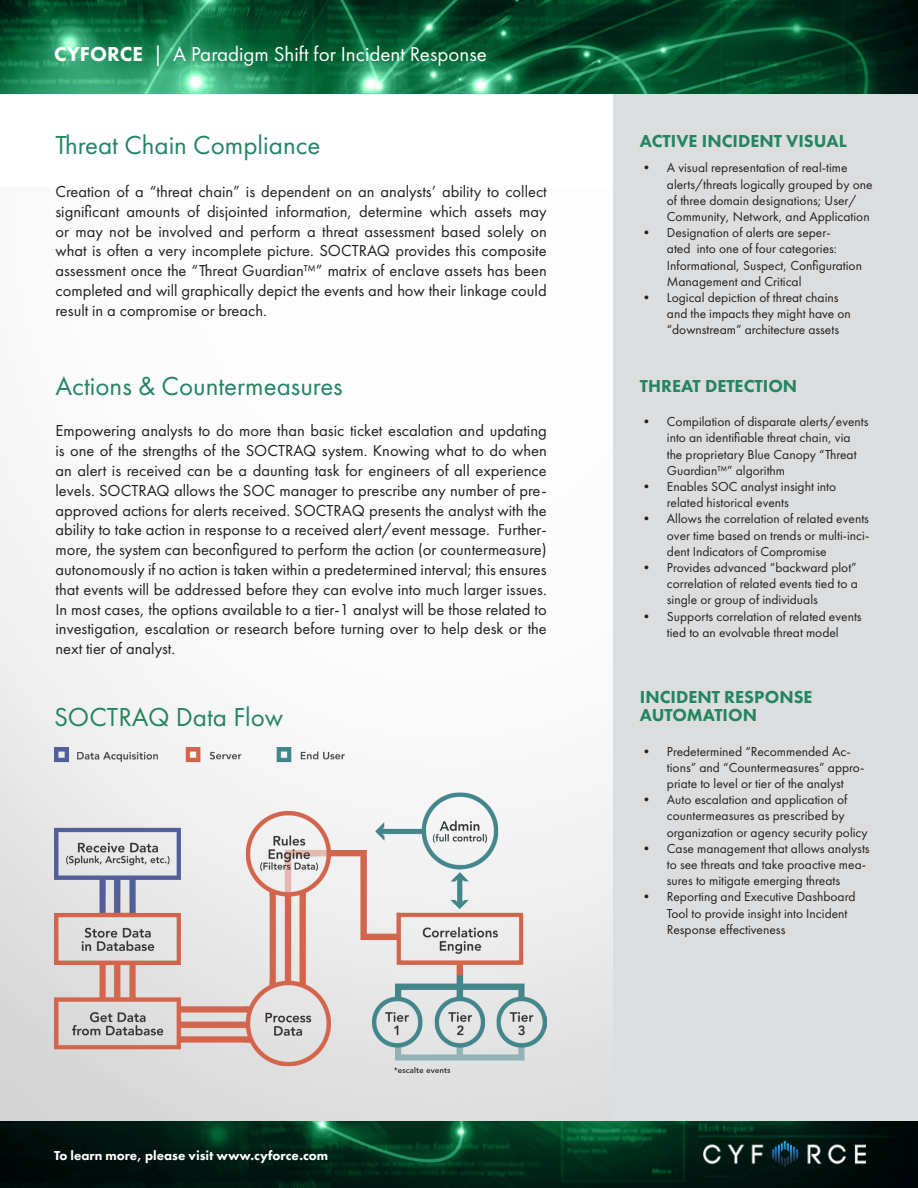
<style>
.page{position:relative;width:918px;height:1188px;background:#fff}
.page>*{position:absolute;margin:0;border:0;box-sizing:border-box;transform-origin:0 0}
.t1{font:27px "Futura PT";color:#248560}
.t2{font:21px "Futura PT";color:#fff}
.t3{font:800 18px "Futura PT";color:#248560}
.t4{font:16.5px/19.8px "Futura PT";color:#231f20;text-align:justify}
.t5{font:13.5px/16.2px "Futura PT";color:#231f20}
.t6{font:800 13.5px "Futura PT";color:#fff}
.s1{font-weight:800}
</style>
<div class="page">
<img style="left:0;top:187px;width:918px;height:1001px">
<div style="left:614px;top:94px;width:304px;height:1027px;background:#dcdddf"></div>
<img style="left:0;top:0;width:918px;height:94px">
<img style="left:704px;top:1141px;width:162px;height:26px">
<img style="left:54px;top:748px;width:493px;height:327px">
<p class="t2" style="left:54px;top:41px;width:434px"><span class="s1">CYFORCE</span> | A Paradigm Shift for Incident Response</p>
<p class="t1" style="left:56px;top:129px;width:267px">Threat Chain Compliance</p>
<p class="t4" style="left:56px;top:182px;width:493px">Creation of a “threat chain” is dependent on an analysts’ ability to collect significant amounts of disjointed information, determine which assets may or may not be involved and perform a threat assessment based solely on what is often a very incomplete picture. SOCTRAQ provides this composite assessment once the “Threat Guardian™” matrix of enclave assets has been completed and will graphically depict the events and how their linkage could result in a compromise or breach.</p>
<p class="t1" style="left:56px;top:370px;width:289px">Actions &amp; Countermeasures</p>
<p class="t4" style="left:56px;top:421px;width:493px">Empowering analysts to do more than basic ticket escalation and updating is one of the strengths of the SOCTRAQ system. Knowing what to do when an alert is received can be a daunting task for engineers of all experience levels. SOCTRAQ allows the SOC manager to prescribe any number of pre&shy;approved actions for alerts received. SOCTRAQ presents the analyst with the ability to take action in response to a received alert/event message. Further&shy;more, the system can beconfigured to perform the action (or countermeasure) autonomously if no action is taken within a predetermined interval; this ensures that events will be addressed before they can evolve into much larger issues.<br>In most cases, the options available to a tier-1 analyst will be those related to investigation, escalation or research before turning over to help desk or the next tier of analyst.</p>
<p class="t1" style="left:54px;top:701px;width:231px">SOCTRAQ Data Flow</p>
<p class="t6" style="left:54px;top:1147px;width:276px">To learn more, please visit www.cyforce.com</p>
<p class="t3" style="left:640px;top:130px;width:208px">ACTIVE INCIDENT VISUAL</p>
<p class="t5" style="left:667px;top:160px;width:207px;text-indent:-27px">• A visual representation of real-time alerts/threats logically grouped by one of three domain designations; User/ Community, Network, and Application</p>
<p class="t5" style="left:667px;top:225px;width:197px;text-indent:-27px">• Designation of alerts are seper-<br>ated into one of four categories:<br>Informational, Suspect, Configuration Management and Critical</p>
<p class="t5" style="left:667px;top:289px;width:186px;text-indent:-27px">• Logical depiction of threat chains and the impacts they might have on “downstream” architecture assets</p>
<p class="t3" style="left:640px;top:375px;width:159px">THREAT DETECTION</p>
<p class="t5" style="left:667px;top:414px;width:203px;text-indent:-27px">• Compilation of disparate alerts/events into an identifiable threat chain, via the proprietary Blue Canopy “Threat Guardian™” algorithm</p>
<p class="t5" style="left:667px;top:478px;width:171px;text-indent:-27px">• Enables SOC analyst insight into related historical events</p>
<p class="t5" style="left:667px;top:511px;width:204px;text-align:justify;text-indent:-27px">• Allows the correlation of related events over time based on trends or multi-inci&shy;dent Indicators of Compromise</p>
<p class="t5" style="left:667px;top:559px;width:192px;text-align:justify;text-indent:-27px">• Provides advanced “backward plot” correlation of related events tied to a single or group of individuals</p>
<p class="t5" style="left:640px;top:608px;width:223px;text-align:center">• Supports correlation of related events tied to an evolvable threat model</p>
<p class="t3" style="left:640px;top:686px;width:174px">INCIDENT RESPONSE</p>
<p class="t3" style="left:640px;top:704px;width:119px">AUTOMATION</p>
<p class="t5" style="left:667px;top:743px;width:199px;text-indent:-27px">• Predetermined “Recommended Ac&shy;tions” and “Countermeasures” appro&shy;priate to level or tier of the analyst</p>
<p class="t5" style="left:667px;top:792px;width:202px;text-indent:-27px">• Auto escalation and application of countermeasures as prescribed by organization or agency security policy</p>
<p class="t5" style="left:667px;top:840px;width:204px;text-indent:-27px">• Case management that allows analysts to see threats and take proactive mea&shy;sures to mitigate emerging threats</p>
<p class="t5" style="left:667px;top:889px;width:190px;text-indent:-27px">• Reporting and Executive Dashboard<br>Tool to provide insight into Incident<br>Response effectiveness</p>
</div>
